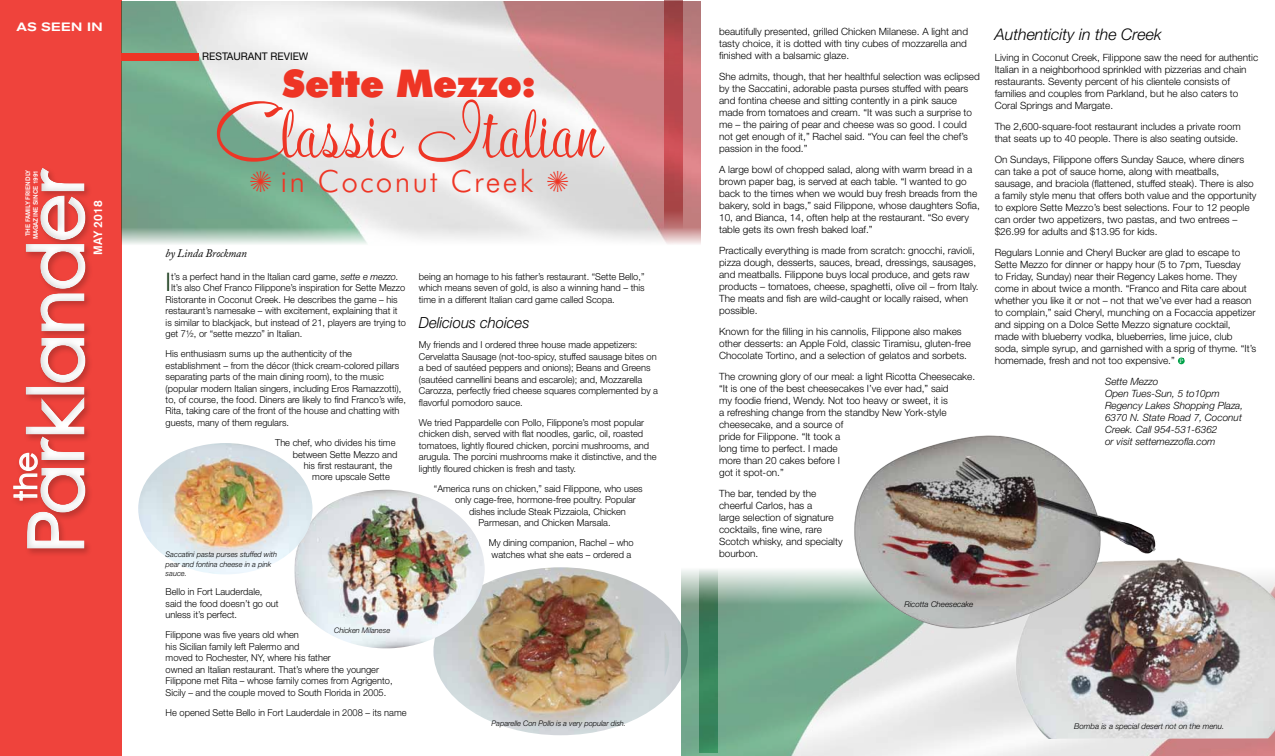
<style>
.page{position:relative;width:1275px;height:756px;background:#fff}
.page>*{position:absolute;margin:0;border:0;box-sizing:border-box;transform-origin:0 0}
.t1{font:76.1px "Century Gothic";letter-spacing:-.03em;color:#fff}
.t2{font:68.9px "Kon Tiki Enchanted JF";color:#ee3525}
.t3{font:900 38.3px "Futura BT";color:#ee3525}
.t4{font:30.9px "Century Gothic";color:#fff}
.t5{font:300 30.6px "Futura BT";letter-spacing:.075em;color:#ee3525}
.t6{font:300 25.6px "Helvetica Neue LT Std";color:#1c3e1d}
.t7{font:italic 300 16px "Helvetica Neue LT Std";color:#000}
.t8{font:italic 300 15.3px "Helvetica Neue LT Std";color:#000}
.t9{font:500 expanded 12px "Akzidenz Grotesk BE";letter-spacing:.04em;color:#fff}
.t10{font:500 12px "Akzidenz Grotesk BE";color:#fff}
.t11{font:italic 11.5px "Adobe Caslon Pro";letter-spacing:-.01em;color:#000}
.t12{font:10.5px "Helvetica Neue LT Std";color:#000}
.t13{font:300 10px/12px "Helvetica Neue LT Std";color:#000}
.t14{font:italic 300 10px/12px "Helvetica Neue LT Std";color:#000}
.t15{font:300 9.6px/11.5px "Helvetica Neue LT Std";color:#000}
.t16{font:italic 300 8px "Helvetica Neue LT Std";color:#000}
.t17{font:italic 300 7.7px/9.6px "Helvetica Neue LT Std";color:#000}
.t18{font:500 6.4px/7.7px "Akzidenz Grotesk BE";color:#fff;text-align:center}
.t19{font:6px "Adobe Caslon Pro";color:#fff}
.s1{font-style:italic}
</style>
<div class="page">
<div style="left:0;top:0;width:122px;height:756px;background:#ef433c"></div>
<div style="left:3px;top:77px;width:103px;height:495px;background:#000;opacity:.15"></div>
<img style="left:122px;top:1px;width:578px;height:243px">
<div style="left:122px;top:53px;width:77px;height:7px;background:#ee3525"></div>
<img style="left:433px;top:567px;width:249px;height:168px">
<img style="left:294px;top:490px;width:191px;height:158px">
<img style="left:138px;top:443px;width:174px;height:131px">
<img style="left:664px;top:0;width:19px;height:238px">
<img style="left:682px;top:569px;width:593px;height:187px">
<svg style="left:1178px;top:358px;width:6px;height:6px"></svg>
<img style="left:1010px;top:558px;width:265px;height:181px">
<img style="left:851px;top:435px;width:306px;height:194px">
<img style="left:664px;top:631px;width:5px;height:46px">
<p class="t9" style="left:16px;top:20px;width:88px">AS SEEN IN</p>
<h1 class="t1" style="left:9px;top:554px;width:386px;rotate:-90deg">Parklander</h1>
<p class="t18" style="left:24px;top:239px;width:71px;rotate:-90deg">THE FAMILY FRIENDLY<br>MAGAZINE SINCE 1991</p>
<h3 class="t4" style="left:7px;top:501px;width:51px;rotate:-90deg">the</h3>
<p class="t10" style="left:90px;top:255px;width:56px;rotate:-90deg">MAY 2018</p>
<p class="t12" style="left:202px;top:50px;width:108px">RESTAURANT REVIEW</p>
<h3 class="t3" style="left:283px;top:60px;width:255px">Sette Mezzo:</h3>
<h2 class="t2" style="left:216px;top:87px;width:388px">Classic Italian</h2>
<h3 class="t5" style="left:250px;top:162px;width:321px">✺ in Coconut Creek ✺</h3>
<p class="t11" style="left:166px;top:246px;width:83px">by Linda Brockman</p>
<h3 class="t6" style="left:166px;top:266px;width:7px">I</h3>
<p class="t15" style="left:171px;top:270px;width:229px">t’s a perfect hand in the Italian card game, <span class="s1">sette e mezzo.</span></p>
<p class="t15" style="left:171px;top:282px;width:236px">It’s also Chef Franco Filippone’s inspiration for Sette Mezzo</p>
<p class="t15" style="left:166px;top:293px;width:233px">Ristorante in Coconut Creek. He describes the game – his</p>
<p class="t15" style="left:166px;top:305px;width:233px">restaurant’s namesake – with excitement, explaining that it</p>
<p class="t15" style="left:166px;top:316px;width:242px">is similar to blackjack, but instead of 21, players are trying to</p>
<p class="t15" style="left:166px;top:328px;width:138px">get 7½, or “sette mezzo” in Italian.</p>
<p class="t15" style="left:166px;top:348px;width:242px">His enthusiasm sums up the authenticity of the establishment – from the décor (thick cream-colored pillars separating parts of the main dining room), to the music (popular modern Italian singers, including Eros Ramazzotti), to, of course, the food. Diners are likely to find Franco’s wife, Rita, taking care of the front of the house and chatting with guests, many of them regulars.</p>
<p class="t15" style="left:275px;top:437px;width:122px">The chef, who divides his time</p>
<p class="t15" style="left:293px;top:448px;width:106px">between Sette Mezzo and</p>
<p class="t15" style="left:304px;top:460px;width:90px">his first restaurant, the</p>
<p class="t15" style="left:312px;top:471px;width:79px">more upscale Sette</p>
<p class="t17" style="left:166px;top:550px;width:113px">Saccatini pasta purses stuffed with pear and fontina cheese in a pink sauce.</p>
<p class="t15" style="left:166px;top:586px;width:114px">Bello in Fort Lauderdale, said the food doesn’t go out unless it’s perfect.</p>
<p class="t15" style="left:166px;top:629px;width:228px">Filippone was five years old when<br>his Sicilian family left Palermo and<br>moved to Rochester, NY, where his father<br>owned an Italian restaurant. That’s where the younger Filippone met Rita – whose family comes from Agrigento, Sicily – and the couple moved to South Florida in 2005.</p>
<p class="t15" style="left:166px;top:706px;width:242px">He opened Sette Bello in Fort Lauderdale in 2008 – its name</p>
<p class="t17" style="left:334px;top:625px;width:57px">Chicken Milanese</p>
<p class="t15" style="left:419px;top:270px;width:227px;text-align:justify">being an homage to his father’s restaurant. “Sette Bello,” which means seven of gold, is also a winning hand – this time in a different Italian card game called Scopa.</p>
<h3 class="t8" style="left:419px;top:314px;width:112px">Delicious choices</h3>
<p class="t15" style="left:419px;top:339px;width:241px">My friends and I ordered three house made appetizers:<br>Cervelatta Sausage (not-too-spicy, stuffed sausage bites on a bed of sautéed peppers and onions); Beans and Greens (sautéed cannellini beans and escarole); and, Mozzarella Carozza, perfectly fried cheese squares complemented by a flavorful pomodoro sauce.</p>
<p class="t15" style="left:419px;top:417px;width:239px">We tried Pappardelle con Pollo, Filippone’s most popular chicken dish, served with flat noodles, garlic, oil, roasted tomatoes, lightly floured chicken, porcini mushrooms, and arugula. The porcini mushrooms make it distinctive, and the lightly floured chicken is fresh and tasty.</p>
<p class="t15" style="left:434px;top:483px;width:210px">“America runs on chicken,” said Filippone, who uses</p>
<p class="t15" style="left:455px;top:494px;width:182px">only cage-free, hormone-free poultry. Popular</p>
<p class="t15" style="left:469px;top:506px;width:158px">dishes include Steak Pizzaiola, Chicken</p>
<p class="t15" style="left:478px;top:517px;width:134px">Parmesan, and Chicken Marsala.</p>
<p class="t15" style="left:489px;top:537px;width:147px">My dining companion, Rachel – who watches what she eats – ordered a</p>
<p class="t17" style="left:492px;top:718px;width:136px">Paparelle Con Pollo is a very popular dish.</p>
<p class="t13" style="left:719px;top:26px;width:250px">beautifully presented, grilled Chicken Milanese. A light and tasty choice, it is dotted with tiny cubes of mozzarella and finished with a balsamic glaze.</p>
<p class="t13" style="left:719px;top:71px;width:262px">She admits, though, that her healthful selection was eclipsed by the Saccatini, adorable pasta purses stuffed with pears and fontina cheese and sitting contently in a pink sauce made from tomatoes and cream. “It was such a surprise to me – the pairing of pear and cheese was so good. I could not get enough of it,” Rachel said. “You can feel the chef’s passion in the food.”</p>
<p class="t13" style="left:719px;top:164px;width:262px">A large bowl of chopped salad, along with warm bread in a brown paper bag, is served at each table. “I wanted to go back to the times when we would buy fresh breads from the bakery, sold in bags,” said Filippone, whose daughters Sofia, 10, and Bianca, 14, often help at the restaurant. “So every table gets its own fresh baked loaf.”</p>
<p class="t13" style="left:719px;top:245px;width:261px">Practically everything is made from scratch: gnocchi, ravioli, pizza dough, desserts, sauces, bread, dressings, sausages, and meatballs. Filippone buys local produce, and gets raw products – tomatoes, cheese, spaghetti, olive oil – from Italy.<br>The meats and fish are wild-caught or locally raised, when possible.</p>
<p class="t13" style="left:719px;top:326px;width:253px">Known for the filling in his cannolis, Filippone also makes other desserts: an Apple Fold, classic Tiramisu, gluten-free<br>Chocolate Tortino, and a selection of gelatos and sorbets.</p>
<p class="t13" style="left:719px;top:371px;width:258px">The crowning glory of our meal: a light Ricotta Cheesecake. “It is one of the best cheesecakes I’ve ever had,” said<br>my foodie friend, Wendy. Not too heavy or sweet, it is<br>a refreshing change from the standby New York-style cheesecake, and a source of<br>pride for Filippone. “It took a<br>long time to perfect. I made<br>more than 20 cakes before I<br>got it spot-on.”</p>
<p class="t13" style="left:719px;top:488px;width:125px">The bar, tended by the cheerful Carlos, has a<br>large selection of signature cocktails, fine wine, rare<br>Scotch whisky, and specialty bourbon.</p>
<h3 class="t7" style="left:994px;top:24px;width:168px">Authenticity in the Creek</h3>
<p class="t13" style="left:994px;top:51px;width:265px">Living in Coconut Creek, Filippone saw the need for authentic Italian in a neighborhood sprinkled with pizzerias and chain restaurants. Seventy percent of his clientele consists of families and couples from Parkland, but he also caters to Coral Springs and Margate.</p>
<p class="t13" style="left:994px;top:120px;width:248px">The 2,600-square-foot restaurant includes a private room that seats up to 40 people. There is also seating outside.</p>
<p class="t13" style="left:994px;top:153px;width:263px">On Sundays, Filippone offers Sunday Sauce, where diners can take a pot of sauce home, along with meatballs, sausage, and braciola (flattened, stuffed steak). There is also a family style menu that offers both value and the opportunity to explore Sette Mezzo’s best selections. Four to 12 people can order two appetizers, two pastas, and two entrees – $26.99 for adults and $13.95 for kids.</p>
<p class="t13" style="left:994px;top:246px;width:263px">Regulars Lonnie and Cheryl Bucker are glad to escape to Sette Mezzo for dinner or happy hour (5 to 7pm, Tuesday<br>to Friday, Sunday) near their Regency Lakes home. They come in about twice a month. “Franco and Rita care about whether you like it or not – not that we’ve ever had a reason to complain,” said Cheryl, munching on a Focaccia appetizer and sipping on a Dolce Sette Mezzo signature cocktail, made with blueberry vodka, blueberries, lime juice, club soda, simple syrup, and garnished with a sprig of thyme. “It’s homemade, fresh and not too expensive.”</p>
<p class="t14" style="left:1105px;top:375px;width:140px">Sette Mezzo<br>Open Tues-Sun, 5 to10pm<br>Regency Lakes Shopping Plaza,<br>6370 N. State Road 7, Coconut<br>Creek. Call 954-531-6362<br>or visit settemezzofla.com</p>
<p class="t19" style="left:1179px;top:357px;width:5px">P</p>
<p class="t16" style="left:904px;top:599px;width:70px">Ricotta Cheesecake</p>
<p class="t16" style="left:1074px;top:721px;width:152px">Bomba is a special desert not on the menu.</p>
</div>
